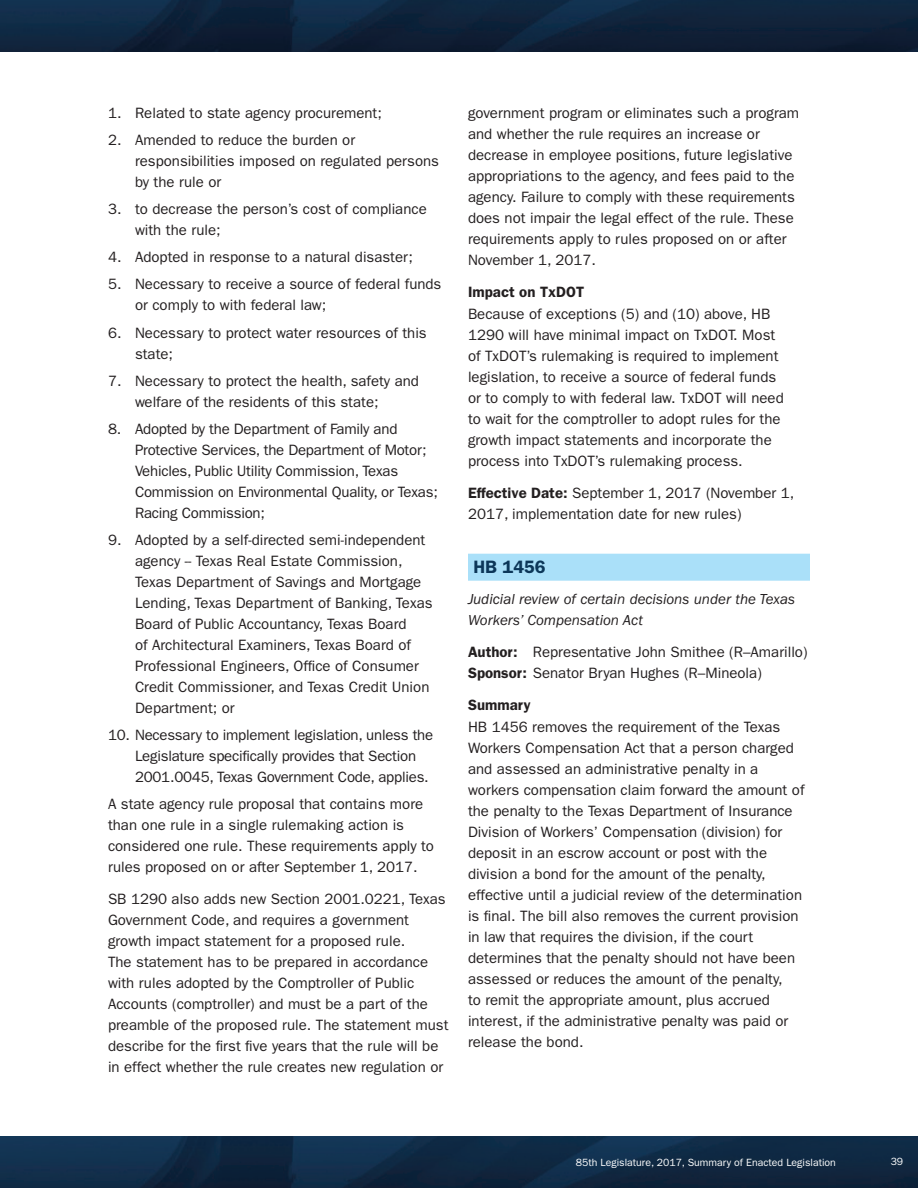
<style>
.page{position:relative;width:918px;height:1188px;background:#fff}
.page>*{position:absolute;margin:0;border:0;box-sizing:border-box;transform-origin:0 0}
.Bills{font:600 18px "ITC Franklin Gothic Std";color:#0c3759}
.Body_Text{font:15px/21px "ITC Franklin Gothic Std";color:#231f20}
.Author_Sponsor{font:15px/21px "ITC Franklin Gothic Std";color:#231f20}
.Body_Text_Italic{font:italic 15px/21px "ITC Franklin Gothic Std";color:#231f20}
.Subhead_1{font:600 15px "ITC Franklin Gothic Std";color:#231f20}
.t1{font:10.5px "ITC Franklin Gothic Std";color:#fff}
.s1{font-weight:600}
</style>
<div class="page">
<img style="left:0;top:1136px;width:918px;height:52px">
<img style="left:0;top:0;width:918px;height:52px">
<div style="left:468px;top:554px;width:342px;height:27px;background:#aae0f9"></div>
<p class="Body_Text" style="left:108px;top:103px;width:275px">1. Related to state agency procurement;</p>
<p class="Body_Text" style="left:135px;top:130px;width:306px;text-indent:-27px">2. Amended to reduce the burden or responsibilities imposed on regulated persons by the rule or</p>
<p class="Body_Text" style="left:135px;top:199px;width:293px;text-indent:-27px">3. to decrease the person’s cost of compliance with the rule;</p>
<p class="Body_Text" style="left:108px;top:247px;width:307px">4. Adopted in response to a natural disaster;</p>
<p class="Body_Text" style="left:135px;top:274px;width:308px;text-indent:-27px">5. Necessary to receive a source of federal funds or comply to with federal law;</p>
<p class="Body_Text" style="left:135px;top:322px;width:293px;text-indent:-27px">6. Necessary to protect water resources of this state;</p>
<p class="Body_Text" style="left:135px;top:370px;width:286px;text-indent:-27px">7. Necessary to protect the health, safety and welfare of the residents of this state;</p>
<p class="Body_Text" style="left:135px;top:418px;width:304px;text-indent:-27px">8. Adopted by the Department of Family and Protective Services, the Department of Motor; Vehicles, Public Utility Commission, Texas Commission on Environmental Quality, or Texas; Racing Commission;</p>
<p class="Body_Text" style="left:135px;top:529px;width:299px;text-indent:-27px">9. Adopted by a self-directed semi-independent agency -- Texas Real Estate Commission, Texas Department of Savings and Mortgage Lending, Texas Department of Banking, Texas Board of Public Accountancy, Texas Board<br>of Architectural Examiners, Texas Board of Professional Engineers, Office of Consumer Credit Commissioner, and Texas Credit Union Department; or</p>
<p class="Body_Text" style="left:135px;top:724px;width:300px;text-indent:-27px">10. Necessary to implement legislation, unless the<br>Legislature specifically provides that Section<br>2001.0045, Texas Government Code, applies.</p>
<p class="Body_Text" style="left:108px;top:793px;width:328px">A state agency rule proposal that contains more than one rule in a single rulemaking action is considered one rule. These requirements apply to rules proposed on or after September 1, 2017.</p>
<p class="Body_Text" style="left:108px;top:888px;width:342px">SB 1290 also adds new Section 2001.0221, Texas Government Code, and requires a government growth impact statement for a proposed rule.<br>The statement has to be prepared in accordance with rules adopted by the Comptroller of Public Accounts (comptroller) and must be a part of the preamble of the proposed rule. The statement must describe for the first five years that the rule will be in effect whether the rule creates new regulation or</p>
<p class="Body_Text" style="left:468px;top:103px;width:333px">government program or eliminates such a program and whether the rule requires an increase or decrease in employee positions, future legislative appropriations to the agency, and fees paid to the agency. Failure to comply with these requirements does not impair the legal effect of the rule. These requirements apply to rules proposed on or after November 1, 2017.</p>
<p class="Subhead_1" style="left:468px;top:283px;width:118px">Impact on TxDOT</p>
<p class="Body_Text" style="left:468px;top:304px;width:317px">Because of exceptions (5) and (10) above, HB 1290 will have minimal impact on TxDOT. Most of TxDOT’s rulemaking is required to implement legislation, to receive a source of federal funds or to comply to with federal law. TxDOT will need to wait for the comptroller to adopt rules for the growth impact statements and incorporate the process into TxDOT’s rulemaking process.</p>
<p class="Body_Text" style="left:468px;top:483px;width:328px"><span class="s1">Effective Date:</span> September 1, 2017 (November 1,<br>2017, implementation date for new rules)</p>
<p class="Bills" style="left:473px;top:556px;width:74px">HB 1456</p>
<p class="Body_Text_Italic" style="left:468px;top:589px;width:329px">Judicial review of certain decisions under the Texas<br>Workers’ Compensation Act</p>
<p class="Author_Sponsor" style="left:468px;top:642px;width:341px"><span class="s1">Author:</span> Representative John Smithee (R–Amarillo)<br><span class="s1">Sponsor:</span> Senator Bryan Hughes (R–Mineola)</p>
<p class="Subhead_1" style="left:468px;top:696px;width:64px">Summary</p>
<p class="Body_Text" style="left:468px;top:717px;width:338px">HB 1456 removes the requirement of the Texas Workers Compensation Act that a person charged and assessed an administrative penalty in a workers compensation claim forward the amount of the penalty to the Texas Department of Insurance Division of Workers’ Compensation (division) for deposit in an escrow account or post with the division a bond for the amount of the penalty, effective until a judicial review of the determination is final. The bill also removes the current provision in law that requires the division, if the court determines that the penalty should not have been assessed or reduces the amount of the penalty,<br>to remit the appropriate amount, plus accrued interest, if the administrative penalty was paid or release the bond.</p>
<p class="t1" style="left:576px;top:1156px;width:262px">85th Legislature, 2017, Summary of Enacted Legislation</p>
<p class="t1" style="left:891px;top:1156px;width:14px">39</p>
</div>
